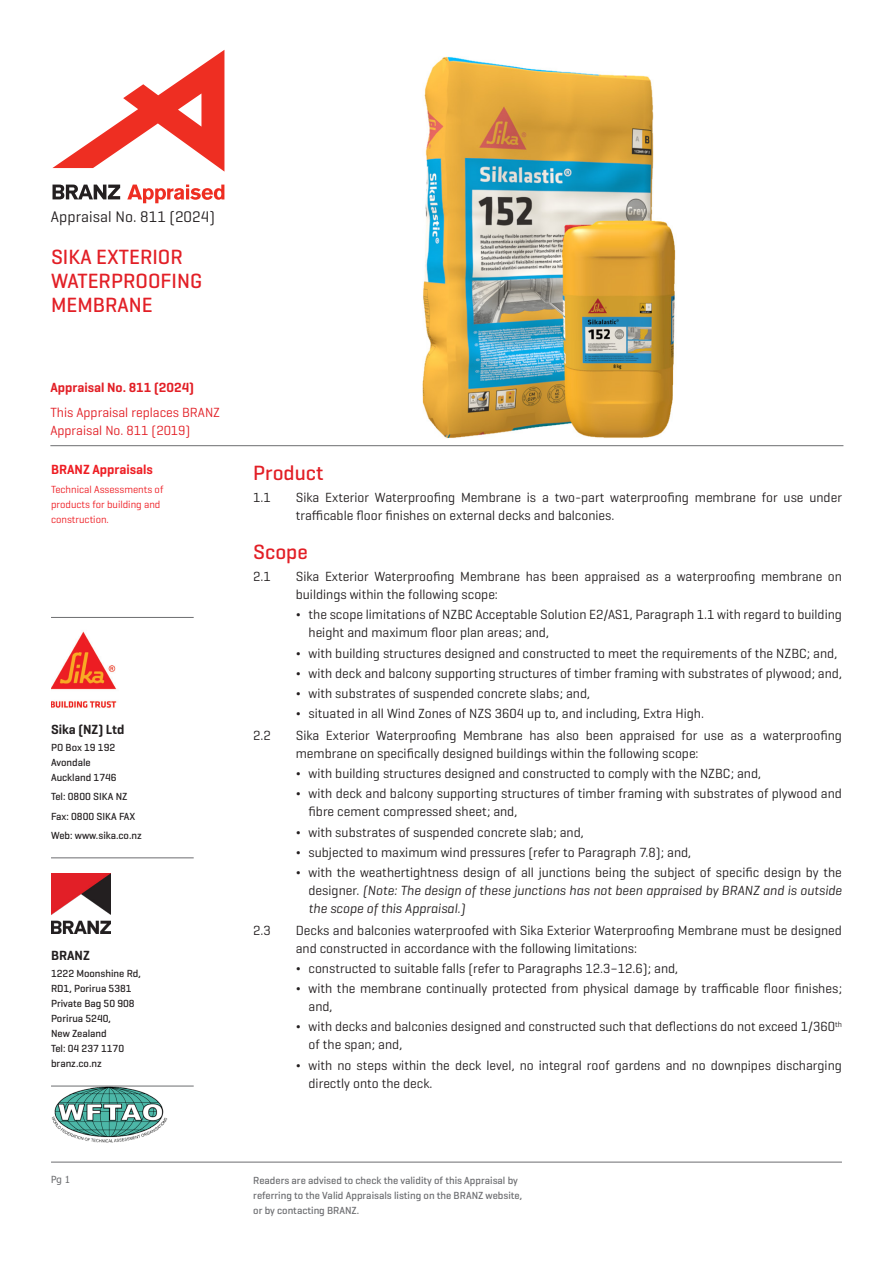
<style>
.page{position:relative;width:893px;height:1263px;background:#fff}
.page>*{position:absolute;margin:0;border:0;box-sizing:border-box;transform-origin:0 0}
.H3_Geo_P{font:500 21px/24px "Geogrotesque";color:#e21f26}
.t1{font:15.6px "Geogrotesque";letter-spacing:.005em;color:#231f20}
.t2{font:13.5px/18px "Geogrotesque";color:#231f20}
.t3{font:italic 13.5px/18px "Geogrotesque";color:#231f20;text-align:justify}
.H4_Geo_P{font:13.5px/18px "Geogrotesque";color:#e21f26}
.H4_Geo_P-2{font:600 13.5px "Geogrotesque";color:#e21f26}
.H5_Geo_P{font:600 13.5px "Geogrotesque";color:#231f20}
.Body{font:600 13.5px "Geogrotesque";color:#ee1d23}
.Small_Body_Geo_P{font:500 10.5px/15px "Geogrotesque";color:#231f20}
.Small_Body_Geo_P-2{font:500 10.5px/15px "Geogrotesque";color:#6c6d70}
.Body-2{font:10.5px/15px "Geogrotesque";color:#ee1d23}
.t4{font:9.75px "Tahoma";color:#6c6d70}
.s1{font-weight:500}
.s2{font-weight:500;font-style:normal}
.s3{font-style:normal}
</style>
<div class="page">
<hr style="left:51px;top:617px;width:143px;height:1px;background:#6c6d70">
<img style="left:51px;top:631px;width:66px;height:77px">
<hr style="left:51px;top:857px;width:143px;height:1px;background:#6c6d70">
<img style="left:51px;top:874px;width:60px;height:59px">
<hr style="left:51px;top:1086px;width:143px;height:1px;background:#6c6d70">
<hr style="left:50px;top:445px;width:793px;height:1px;background:#6c6d70">
<hr style="left:51px;top:1162px;width:791px;height:1px;background:#6c6d70">
<img style="left:51px;top:1085px;width:117px;height:58px">
<svg style="left:52px;top:50px;width:172px;height:122px"></svg>
<svg style="left:127px;top:185px;width:97px;height:18px"></svg>
<svg style="left:53px;top:185px;width:67px;height:14px"></svg>
<img style="left:422px;top:56px;width:254px;height:382px">
<p class="t1" style="left:51px;top:207px;width:166px">Appraisal No. 811 (2024)</p>
<p class="H3_Geo_P" style="left:51px;top:245px;width:153px">SIKA EXTERIOR<br>WATERPROOFING<br>MEMBRANE</p>
<p class="H4_Geo_P-2" style="left:50px;top:379px;width:145px">Appraisal No. 811 (2024)</p>
<p class="H4_Geo_P" style="left:50px;top:403px;width:171px">This Appraisal replaces BRANZ<br>Appraisal No. 811 (2019)</p>
<p class="Body" style="left:51px;top:461px;width:103px">BRANZ Appraisals</p>
<p class="Body-2" style="left:51px;top:482px;width:114px">Technical Assessments of products for building and construction.</p>
<p class="H5_Geo_P" style="left:51px;top:721px;width:75px">Sika (NZ) Ltd</p>
<p class="Small_Body_Geo_P" style="left:51px;top:740px;width:66px">PO Box 19 192</p>
<p class="Small_Body_Geo_P" style="left:51px;top:755px;width:41px">Avondale</p>
<p class="Small_Body_Geo_P" style="left:51px;top:770px;width:67px">Auckland 1746</p>
<p class="Small_Body_Geo_P" style="left:51px;top:789px;width:78px">Tel: 0800 SIKA NZ</p>
<p class="Small_Body_Geo_P" style="left:51px;top:808px;width:86px">Fax: 0800 SIKA FAX</p>
<p class="Small_Body_Geo_P" style="left:51px;top:827px;width:92px">Web: www.sika.co.nz</p>
<p class="H5_Geo_P" style="left:51px;top:947px;width:40px">BRANZ</p>
<p class="Small_Body_Geo_P" style="left:51px;top:966px;width:91px">1222 Moonshine Rd,</p>
<p class="Small_Body_Geo_P" style="left:51px;top:981px;width:82px">RD1, Porirua 5381</p>
<p class="Small_Body_Geo_P" style="left:51px;top:996px;width:85px">Private Bag 50 908</p>
<p class="Small_Body_Geo_P" style="left:51px;top:1011px;width:62px">Porirua 5240,<br>New Zealand</p>
<p class="Small_Body_Geo_P" style="left:51px;top:1041px;width:75px">Tel: 04 237 1170</p>
<p class="Small_Body_Geo_P" style="left:51px;top:1056px;width:52px">branz.co.nz</p>
<p class="H3_Geo_P" style="left:253px;top:460px;width:72px">Product</p>
<p class="t2" style="left:253px;top:488px;width:19px">1.1</p>
<p class="t2" style="left:296px;top:488px;width:548px">Sika Exterior Waterproofing Membrane is a two-part waterproofing membrane for use under trafficable floor finishes on external decks and balconies.</p>
<p class="H3_Geo_P" style="left:253px;top:539px;width:56px">Scope</p>
<p class="t2" style="left:253px;top:567px;width:19px">2.1</p>
<p class="t2" style="left:296px;top:567px;width:548px">Sika Exterior Waterproofing Membrane has been appraised as a waterproofing membrane on buildings within the following scope:</p>
<p class="t2" style="left:309px;top:605px;width:535px;text-indent:-13px"><span class="s1">¬</span> the scope limitations of NZBC Acceptable Solution E2/AS1, Paragraph 1.1 with regard to building height and maximum floor plan areas; and,</p>
<p class="t2" style="left:296px;top:643px;width:543px"><span class="s1">¬</span> with building structures designed and constructed to meet the requirements of the NZBC; and,</p>
<p class="t2" style="left:296px;top:664px;width:548px"><span class="s1">¬</span> with deck and balcony supporting structures of timber framing with substrates of plywood; and,</p>
<p class="t2" style="left:296px;top:684px;width:296px"><span class="s1">¬</span> with substrates of suspended concrete slabs; and,</p>
<p class="t2" style="left:296px;top:704px;width:410px"><span class="s1">¬</span> situated in all Wind Zones of NZS 3604 up to, and including, Extra High.</p>
<p class="t2" style="left:253px;top:726px;width:19px">2.2</p>
<p class="t2" style="left:296px;top:726px;width:548px">Sika Exterior Waterproofing Membrane has also been appraised for use as a waterproofing membrane on specifically designed buildings within the following scope:</p>
<p class="t2" style="left:296px;top:764px;width:467px"><span class="s1">¬</span> with building structures designed and constructed to comply with the NZBC; and,</p>
<p class="t2" style="left:309px;top:784px;width:535px;text-indent:-13px"><span class="s1">¬</span> with deck and balcony supporting structures of timber framing with substrates of plywood and fibre cement compressed sheet; and,</p>
<p class="t2" style="left:296px;top:822px;width:290px"><span class="s1">¬</span> with substrates of suspended concrete slab; and,</p>
<p class="t2" style="left:296px;top:843px;width:397px"><span class="s1">¬</span> subjected to maximum wind pressures (refer to Paragraph 7.8); and,</p>
<p class="t3" style="left:309px;top:863px;width:535px;text-indent:-13px"><span class="s2">¬</span> <span class="s3">with the weathertightness design of all junctions being the subject of specific design by the designer.</span> (Note: The design of these junctions has not been appraised by BRANZ and is outside the scope of this Appraisal.)</p>
<p class="t2" style="left:253px;top:921px;width:19px">2.3</p>
<p class="t2" style="left:296px;top:921px;width:548px">Decks and balconies waterproofed with Sika Exterior Waterproofing Membrane must be designed and constructed in accordance with the following limitations:</p>
<p class="t2" style="left:296px;top:959px;width:384px"><span class="s1">¬</span> constructed to suitable falls (refer to Paragraphs 12.3–12.6); and,</p>
<p class="t2" style="left:309px;top:979px;width:535px;text-indent:-13px"><span class="s1">¬</span> with the membrane continually protected from physical damage by trafficable floor finishes; and,</p>
<p class="t2" style="left:309px;top:1017px;width:535px;text-indent:-13px"><span class="s1">¬</span> with decks and balconies designed and constructed such that deflections do not exceed 1/360<sup>th </sup>of the span; and,</p>
<p class="t2" style="left:309px;top:1055px;width:535px;text-indent:-13px"><span class="s1">¬</span> with no steps within the deck level, no integral roof gardens and no downpipes discharging directly onto the deck.</p>
<p class="t4" style="left:51px;top:1173px;width:21px">Pg 1</p>
<p class="Small_Body_Geo_P-2" style="left:253px;top:1172px;width:270px">Readers are advised to check the validity of this Appraisal by referring to the Valid Appraisals listing on the BRANZ website, or by contacting BRANZ.</p>
</div>
